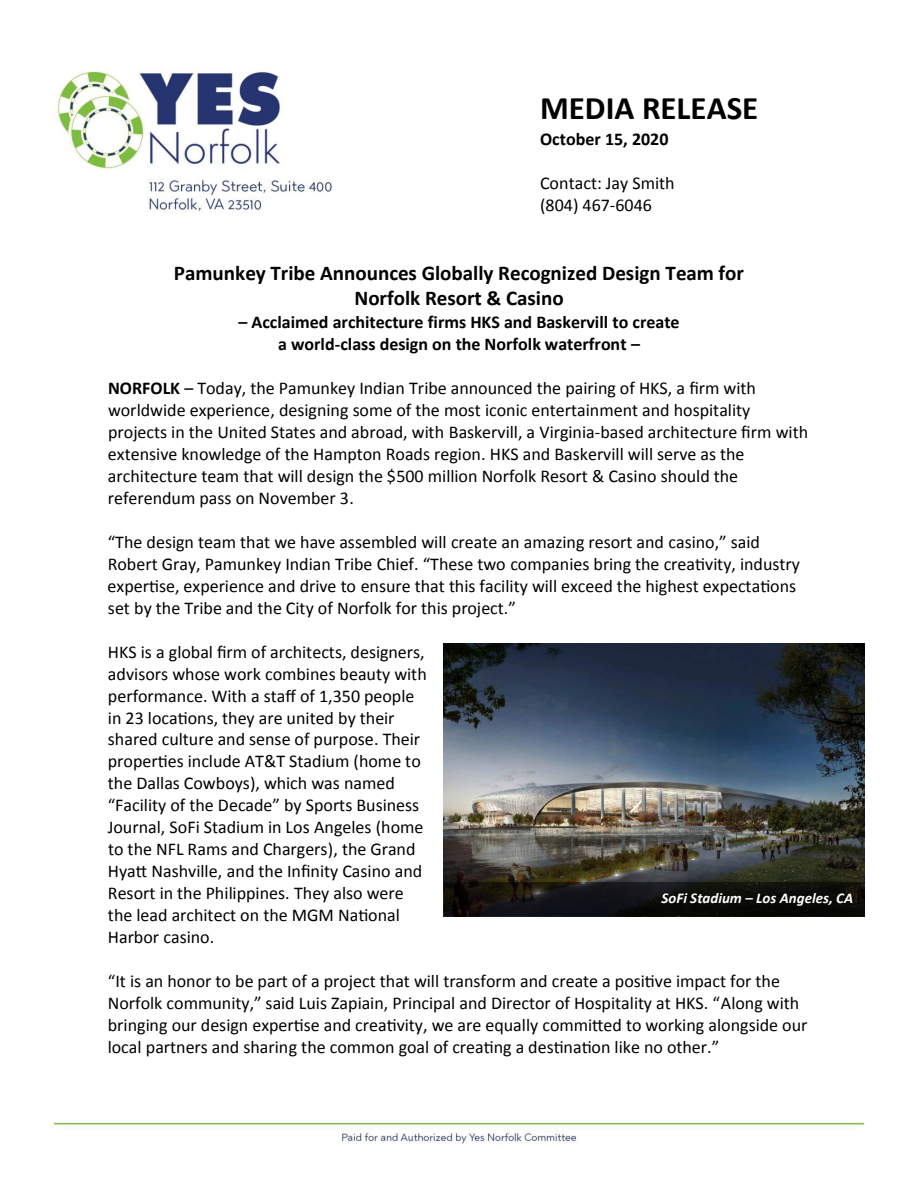
<style>
.page{position:relative;width:918px;height:1188px;background:#fff}
.page>*{position:absolute;margin:0;border:0;box-sizing:border-box;transform-origin:0 0}
.t1{font:700 33px "Calibri";color:#000}
.t2{font:700 21px/25.5px "Calibri";color:#000;text-align:center}
.t3{font:18px/22px "Calibri";color:#000}
.t4{font:700 18px/21.9px "Calibri";color:#000;text-align:center}
.t5{font:italic 700 15px "Calibri";color:#fff}
.s1{font-weight:700}
</style>
<div class="page">
<img style="left:52px;top:68px;width:813px;height:1076px">
<img style="left:443px;top:643px;width:422px;height:273px">
<svg style="left:444px;top:882px;width:421px;height:34px;background:#100f0e"></svg>
<h1 class="t1" style="left:540px;top:85px;width:220px">MEDIA RELEASE</h1>
<p class="t4" style="left:540px;top:127px;width:130px">October 15, 2020</p>
<p class="t3" style="left:540px;top:171px;width:136px">Contact: Jay Smith (804) 467-6046</p>
<p class="t2" style="left:174px;top:259px;width:572px">Pamunkey Tribe Announces Globally Recognized Design Team for<br>Norfolk Resort &amp; Casino</p>
<p class="t4" style="left:238px;top:310px;width:443px">– Acclaimed architecture firms HKS and Baskervill to create a world-class design on the Norfolk waterfront –</p>
<p class="t3" style="left:108px;top:376px;width:702px"><span class="s1">NORFOLK</span> – Today, the Pamunkey Indian Tribe announced the pairing of HKS, a firm with worldwide experience, designing some of the most iconic entertainment and hospitality projects in the United States and abroad, with Baskervill, a Virginia-based architecture firm with extensive knowledge of the Hampton Roads region. HKS and Baskervill will serve as the architecture team that will design the $500 million Norfolk Resort &amp; Casino should the referendum pass on November 3.</p>
<p class="t3" style="left:108px;top:530px;width:694px">“The design team that we have assembled will create an amazing resort and casino,” said Robert Gray, Pamunkey Indian Tribe Chief. “These two companies bring the creativity, industry expertise, experience and drive to ensure that this facility will exceed the highest expectations set by the Tribe and the City of Norfolk for this project.”</p>
<p class="t3" style="left:108px;top:640px;width:321px">HKS is a global firm of architects, designers, advisors whose work combines beauty with performance. With a staff of 1,350 people in 23 locations, they are united by their shared culture and sense of purpose. Their properties include AT&amp;T Stadium (home to the Dallas Cowboys), which was named “Facility of the Decade” by Sports Business Journal, SoFi Stadium in Los Angeles (home to the NFL Rams and Chargers), the Grand Hyatt Nashville, and the Infinity Casino and Resort in the Philippines. They also were the lead architect on the MGM National Harbor casino.</p>
<p class="t3" style="left:108px;top:969px;width:701px">“It is an honor to be part of a project that will transform and create a positive impact for the Norfolk community,” said Luis Zapiain, Principal and Director of Hospitality at HKS. “Along with bringing our design expertise and creativity, we are equally committed to working alongside our local partners and sharing the common goal of creating a destination like no other.”</p>
<p class="t5" style="left:662px;top:887px;width:193px">SoFi Stadium – Los Angeles, CA</p>
</div>
